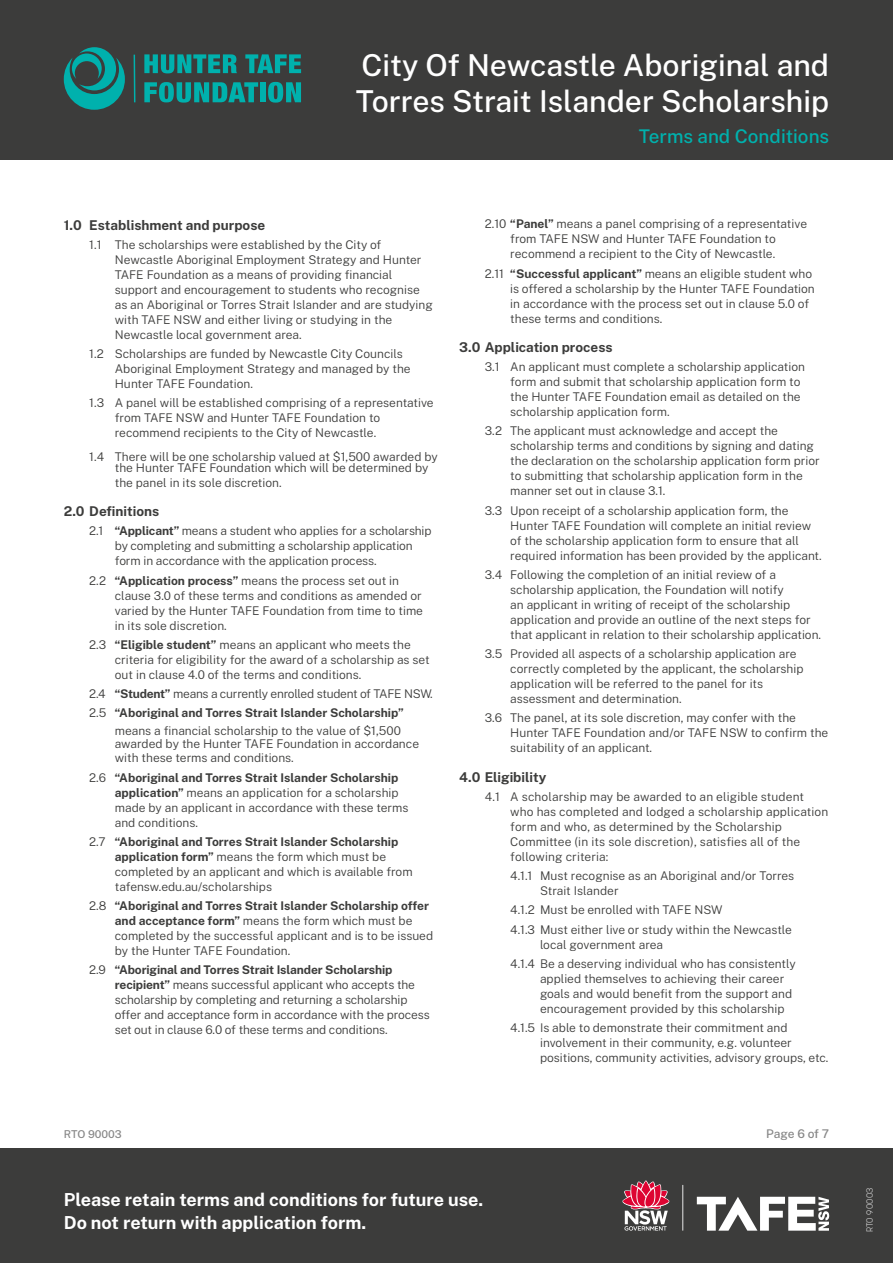
<style>
.page{position:relative;width:893px;height:1263px;background:#fff}
.page>*{position:absolute;margin:0;border:0;box-sizing:border-box;transform-origin:0 0}
.t1{font:500 30.15px/35.8px "Public Sans";color:#fff}
.t2{font:500 24.15px "Public Sans";color:#fff}
.t3{font:500 20.7px "Public Sans";color:#fff}
.t4{font:500 18.9px "Public Sans";color:#00b1ad}
.main_body{font:700 17.85px "Public Sans";color:#fff}
.t5{font:700 13.5px "Public Sans";color:#3c3c3b}
.T___C{font:300 12px/15px "Public Sans";color:#3c3c3b}
.T___C-2{font:300 12px "Public Sans";letter-spacing:-.02em;color:#3c3c3b}
.t6{font:500 12px "Public Sans";letter-spacing:-.015em;color:#878787}
.t7{font:500 10.8px "Public Sans";letter-spacing:-.005em;color:#878787}
.Table_Paragraph{font:300 9px "Korolev";letter-spacing:.03em;color:#dadada}
.s1{font-weight:700}
</style>
<div class="page">
<div style="left:0;top:0;width:893px;height:159px;background:#3c3c3b"></div>
<svg style="left:144px;top:54px;width:93px;height:19px"></svg>
<svg style="left:245px;top:54px;width:56px;height:19px"></svg>
<svg style="left:144px;top:82px;width:114px;height:21px"></svg>
<div style="left:260px;top:82px;width:5px;height:20px;background:#00b1ad"></div>
<svg style="left:268px;top:82px;width:33px;height:21px"></svg>
<svg style="left:64px;top:47px;width:61px;height:63px"></svg>
<hr style="left:134px;top:55px;width:1px;height:47px;background:#00b1ad">
<div style="left:0;top:1148px;width:893px;height:115px;background:#3c3c3b"></div>
<svg style="left:622px;top:1180px;width:207px;height:51px"></svg>
<hr style="left:682px;top:1185px;width:1px;height:46px;background:#fff">
<p class="t1" style="left:356px;top:45px;width:475px">City Of Newcastle Aboriginal and<br>Torres Strait Islander Scholarship</p>
<p class="t4" style="left:639px;top:122px;width:192px">Terms and Conditions</p>
<p class="t5" style="left:64px;top:215px;width:203px">1.0 Establishment and purpose</p>
<p class="T___C" style="left:115px;top:236px;width:320px;text-indent:-26px">1.1 The scholarships were established by the City of Newcastle Aboriginal Employment Strategy and Hunter TAFE Foundation as a means of providing financial support and encouragement to students who recognise as an Aboriginal or Torres Strait Islander and are studying with TAFE NSW and either living or studying in the Newcastle local government area.</p>
<p class="T___C" style="left:115px;top:346px;width:297px;text-indent:-26px">1.2 Scholarships are funded by Newcastle City Councils<br>Aboriginal Employment Strategy and managed by the<br>Hunter TAFE Foundation.</p>
<p class="T___C" style="left:115px;top:395px;width:320px;text-indent:-26px">1.3 A panel will be established comprising of a representative from TAFE NSW and Hunter TAFE Foundation to recommend recipients to the City of Newcastle.</p>
<p class="T___C" style="left:115px;top:451px;width:325px;line-height:10.4px;text-indent:-26px">1.4 There will be one scholarship valued at $1,500 awarded by the Hunter TAFE Foundation which will be determined by</p>
<p class="T___C" style="left:115px;top:474px;width:168px">the panel in its sole discretion.</p>
<p class="t5" style="left:64px;top:501px;width:97px">2.0 Definitions</p>
<p class="T___C" style="left:115px;top:523px;width:318px;text-indent:-26px">2.1 <span class="s1">“Applicant”</span> means a student who applies for a scholarship by completing and submitting a scholarship application form in accordance with the application process.</p>
<p class="T___C" style="left:115px;top:572px;width:310px;text-indent:-26px">2.2 <span class="s1">“Application process”</span> means the process set out in clause 3.0 of these terms and conditions as amended or varied by the Hunter TAFE Foundation from time to time in its sole discretion.</p>
<p class="T___C" style="left:115px;top:636px;width:316px;text-indent:-26px">2.3 <span class="s1">“Eligible student”</span> means an applicant who meets the criteria for eligibility for the award of a scholarship as set out in clause 4.0 of the terms and conditions.</p>
<p class="T___C-2" style="left:89px;top:685px;width:345px">2.4 <span class="s1">“Student”</span> means a currently enrolled student of TAFE NSW.</p>
<p class="T___C" style="left:89px;top:703px;width:316px;line-height:17.5px;text-align:right">2.5 <span class="s1">“Aboriginal and Torres Strait Islander Scholarship” </span>means a financial scholarship to the value of $1,500</p>
<p class="T___C" style="left:115px;top:735px;width:306px;line-height:14.2px">awarded by the Hunter TAFE Foundation in accordance with these terms and conditions.</p>
<p class="T___C" style="left:115px;top:769px;width:295px;text-indent:-26px">2.6 <span class="s1">“Aboriginal and Torres Strait Islander Scholarship application”</span> means an application for a scholarship made by an applicant in accordance with these terms and conditions.</p>
<p class="T___C" style="left:115px;top:833px;width:299px;text-indent:-26px">2.7 <span class="s1">“Aboriginal and Torres Strait Islander Scholarship application form”</span> means the form which must be completed by an applicant and which is available from tafensw.edu.au/scholarships</p>
<p class="T___C" style="left:115px;top:897px;width:320px;text-indent:-26px">2.8 <span class="s1">“Aboriginal and Torres Strait Islander Scholarship offer and acceptance form”</span> means the form which must be completed by the successful applicant and is to be issued by the Hunter TAFE Foundation.</p>
<p class="T___C" style="left:115px;top:962px;width:316px;text-indent:-26px">2.9 <span class="s1">“Aboriginal and Torres Strait Islander Scholarship recipient”</span> means successful applicant who accepts the scholarship by completing and returning a scholarship offer and acceptance form in accordance with the process set out in clause 6.0 of these terms and conditions.</p>
<p class="T___C" style="left:485px;top:216px;width:324px;text-align:center">2.10 <span class="s1">“Panel”</span> means a panel comprising of a representative from TAFE NSW and Hunter TAFE Foundation to recommend a recipient to the City of Newcastle.</p>
<p class="T___C" style="left:510px;top:265px;width:306px;text-indent:-26px">2.11 <span class="s1">“Successful applicant”</span> means an eligible student who is offered a scholarship by the Hunter TAFE Foundation in accordance with the process set out in clause 5.0 of these terms and conditions.</p>
<p class="t5" style="left:459px;top:337px;width:155px">3.0 Application process</p>
<p class="T___C" style="left:510px;top:358px;width:296px;text-indent:-26px">3.1 An applicant must complete a scholarship application form and submit that scholarship application form to the Hunter TAFE Foundation email as detailed on the scholarship application form.</p>
<p class="T___C" style="left:510px;top:423px;width:311px;text-indent:-26px">3.2 The applicant must acknowledge and accept the scholarship terms and conditions by signing and dating the declaration on the scholarship application form prior to submitting that scholarship application form in the manner set out in clause 3.1.</p>
<p class="T___C" style="left:510px;top:502px;width:313px;text-indent:-26px">3.3 Upon receipt of a scholarship application form, the Hunter TAFE Foundation will complete an initial review of the scholarship application form to ensure that all required information has been provided by the applicant.</p>
<p class="T___C" style="left:510px;top:566px;width:312px;text-indent:-26px">3.4 Following the completion of an initial review of a scholarship application, the Foundation will notify<br>an applicant in writing of receipt of the scholarship application and provide an outline of the next steps for that applicant in relation to their scholarship application.</p>
<p class="T___C" style="left:510px;top:645px;width:295px;text-indent:-26px">3.5 Provided all aspects of a scholarship application are correctly completed by the applicant, the scholarship application will be referred to the panel for its assessment and determination.</p>
<p class="T___C" style="left:510px;top:710px;width:320px;text-indent:-26px">3.6 The panel, at its sole discretion, may confer with the<br>Hunter TAFE Foundation and/or TAFE NSW to confirm the suitability of an applicant.</p>
<p class="t5" style="left:459px;top:766px;width:89px">4.0 Eligibility</p>
<p class="T___C" style="left:510px;top:788px;width:319px;text-indent:-26px">4.1 A scholarship may be awarded to an eligible student who has completed and lodged a scholarship application form and who, as determined by the Scholarship Committee (in its sole discretion), satisfies all of the following criteria:</p>
<p class="T___C" style="left:540px;top:867px;width:256px;text-indent:-30px">4.1.1 Must recognise as an Aboriginal and/or Torres<br>Strait Islander</p>
<p class="T___C" style="left:510px;top:902px;width:214px">4.1.2 Must be enrolled with TAFE NSW</p>
<p class="T___C" style="left:540px;top:921px;width:253px;text-indent:-30px">4.1.3 Must either live or study within the Newcastle local government area</p>
<p class="T___C" style="left:540px;top:955px;width:257px;text-indent:-30px">4.1.4 Be a deserving individual who has consistently applied themselves to achieving their career goals and would benefit from the support and encouragement provided by this scholarship</p>
<p class="T___C" style="left:540px;top:1019px;width:290px;text-indent:-30px">4.1.5 Is able to demonstrate their commitment and involvement in their community, e.g. volunteer positions, community activities, advisory groups, etc.</p>
<p class="t7" style="left:64px;top:1125px;width:59px">RTO 90003</p>
<p class="t6" style="left:766px;top:1124px;width:64px">Page 6 of 7</p>
<h2 class="t2" style="left:64px;top:1171px;width:324px">tafensw.edu.au/scholarships</h2>
<h3 class="t3" style="left:64px;top:1201px;width:71px">131 601</h3>
<p class="main_body" style="left:64px;top:1186px;width:421px">Please retain terms and conditions for future use.</p>
<p class="main_body" style="left:64px;top:1209px;width:304px">Do not return with application form.</p>
<p class="Table_Paragraph" style="left:864px;top:1232px;width:46px;rotate:-90deg">RTO 90003</p>
</div>
